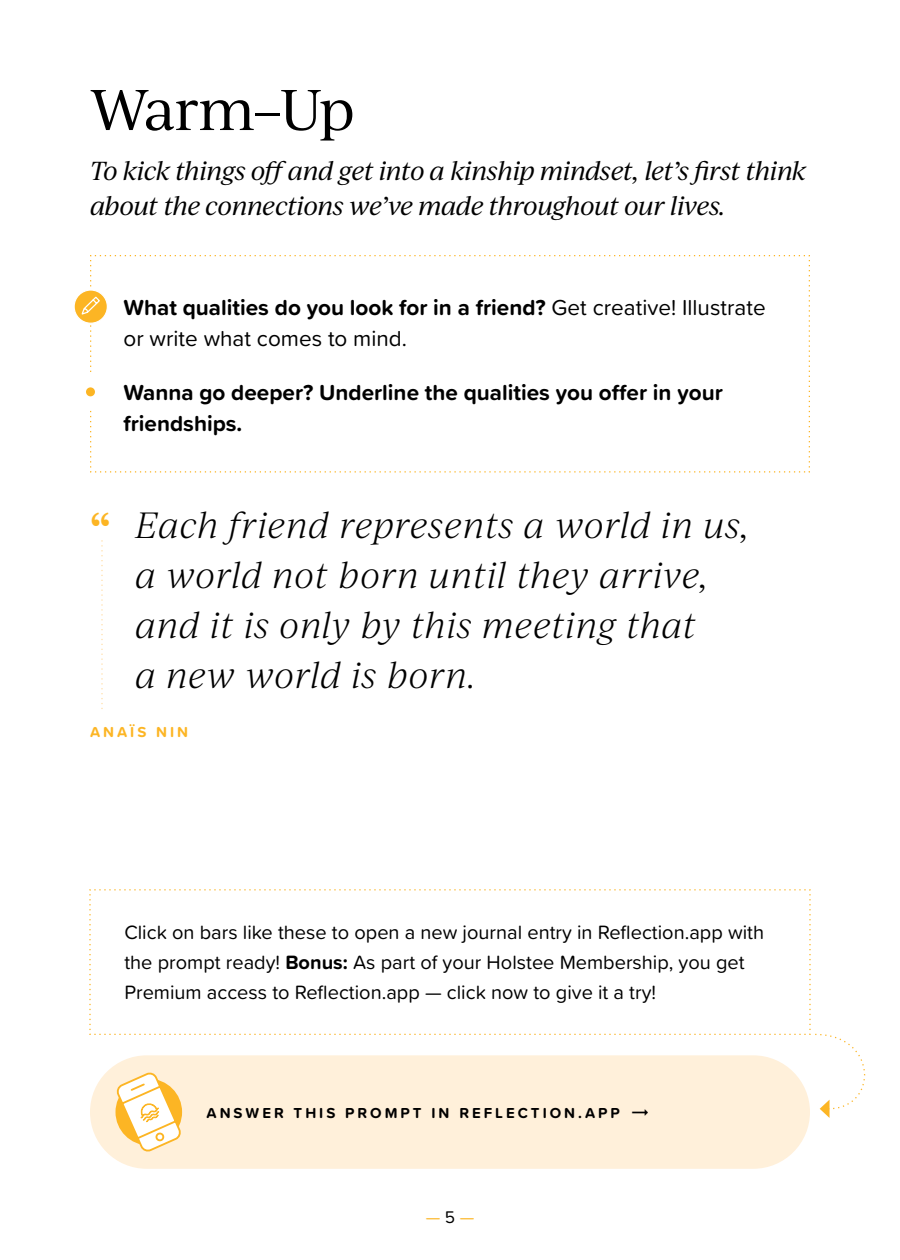
<style>
.page{position:relative;width:900px;height:1260px;background:#fff}
.page>*{position:absolute;margin:0;border:0;box-sizing:border-box;transform-origin:0 0}
.t1{font:55px "Ivy Journal";letter-spacing:-.05em;color:#000}
.t2{font:italic 300 35px/50px "Ivy Journal";letter-spacing:.01em;color:#000}
.t3{font:italic 25px/35px "Ivy Journal";letter-spacing:-.03em;color:#000}
.t4{font:22.5px/31.2px "Proxima Soft";color:#000}
.t5{font:700 22.5px/31.2px "Proxima Soft";color:#000}
.t6{font:20px/30px "Proxima Soft";color:#000}
.t7{font:17.5px "Proxima Soft";color:#fcb524}
.t8{font:700 15px "Proxima Soft";letter-spacing:.2em;color:#000}
.t9{font:700 15px "Proxima Soft";letter-spacing:.2em;color:#fcb524}
.s1{font-weight:700}
.s2{font-weight:700;font-style:normal;color:#fcb524}
.s3{color:#000}
</style>
<div class="page">
<div style="left:90px;top:1055px;width:720px;height:114px;background:#fff0da;border-radius:57px"></div>
<svg style="left:101px;top:540px;width:2px;height:169px"></svg>
<svg style="left:74px;top:290px;width:33px;height:33px"></svg>
<div style="left:73px;top:289px;width:35px;height:35px;border:1px solid #fff;border-radius:50%"></div>
<svg style="left:80px;top:255px;width:730px;height:217px"></svg>
<svg style="left:80px;top:381px;width:21px;height:22px"></svg>
<div style="left:73px;top:375px;width:34px;height:34px;border:12px solid #fff;border-radius:50%"></div>
<svg style="left:89px;top:889px;width:777px;height:263px"></svg>
<h1 class="t1" style="left:90px;top:71px;width:266px">Warm–Up</h1>
<p class="t3" style="left:90px;top:152px;width:718px">To kick things off and get into a kinship mindset, let’s first think about the connections we’ve made throughout our lives.</p>
<p class="t4" style="left:124px;top:291px;width:644px"><span class="s1">What qualities do you look for in a friend?</span> Get creative! Illustrate or write what comes to mind.</p>
<p class="t5" style="left:123px;top:376px;width:601px">Wanna go deeper? Underline the qualities you offer in your friendships.</p>
<h2 class="t2" style="left:135px;top:499px;width:616px;text-indent:-45px"><span class="s2">“</span> Each friend represents a world in us, a world not born until they arrive, and it is only by this meeting that<br>a new world is born.</h2>
<p class="t9" style="left:90px;top:721px;width:100px">ANAÏS NIN</p>
<p class="t6" style="left:124px;top:916px;width:641px">Click on bars like these to open a new journal entry in Reflection.app with the prompt ready! <span class="s1">Bonus:</span> As part of your Holstee Membership, you get<br>Premium access to Reflection.app — click now to give it a try!</p>
<p class="t8" style="left:206px;top:1101px;width:415px">ANSWER THIS PROMPT IN REFLECTION.APP</p>
<p class="t7" style="left:426px;top:1204px;width:50px">— <span class="s3">5</span> —</p>
</div>
